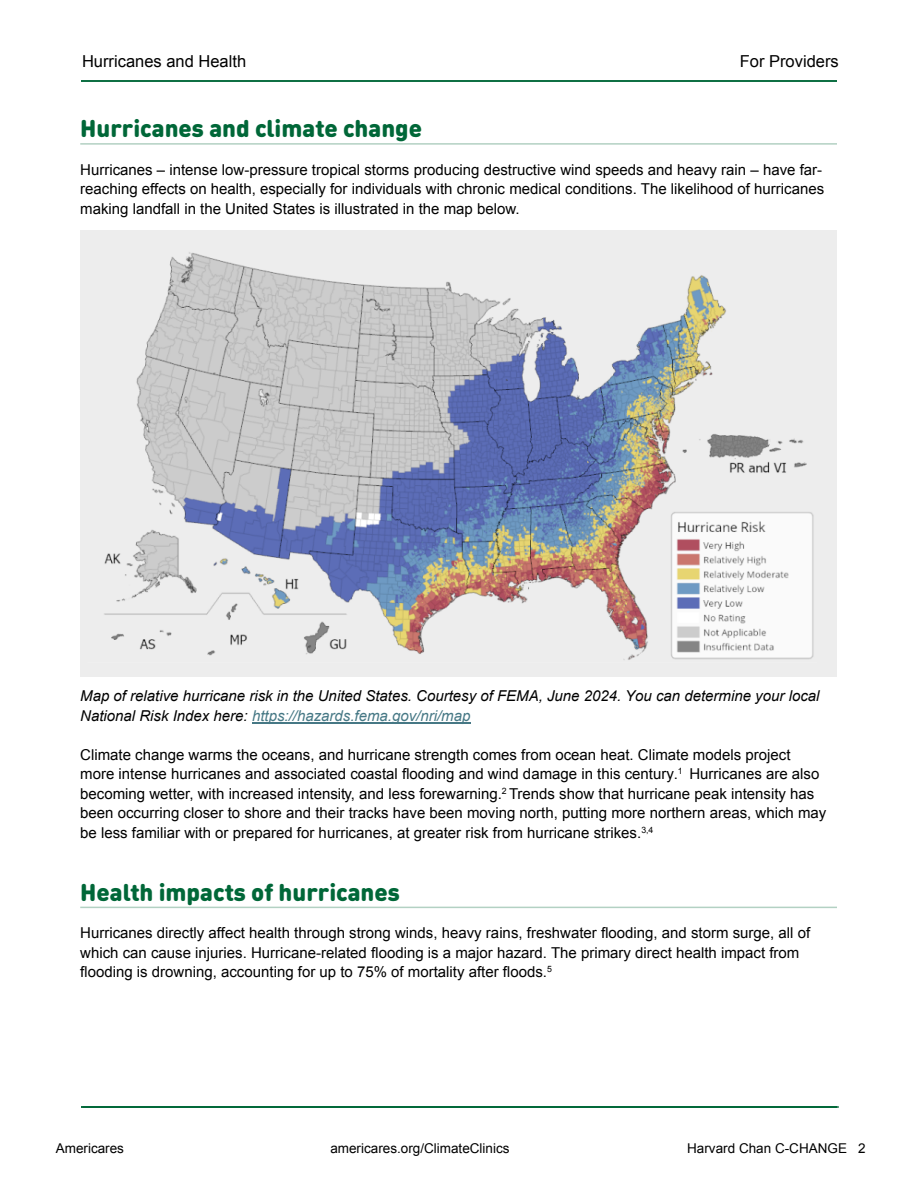
<style>
.page{position:relative;width:918px;height:1188px;background:#fff}
.page>*{position:absolute;margin:0;border:0;box-sizing:border-box;transform-origin:0 0}
.t1{font:900 24px "DIN Round OT";color:#006738}
.t2{font:16.5px "Arial";color:#000}
.t3{font:15px/19.5px "Arial";color:#000}
.t4{font:italic 15px/19.5px "Arial";color:#000}
.t5{font:13.5px "Arial";color:#000}
.s1{color:#467885}
</style>
<div class="page">
<hr style="left:83px;top:1106px;width:756px;height:2px;background:#006738">
<hr style="left:80px;top:143px;width:757px;height:2px;background:#b3d1c3">
<hr style="left:80px;top:907px;width:757px;height:1px;background:#b3d1c3">
<hr style="left:252px;top:723px;width:218px;height:1px;background:#467885">
<hr style="left:81px;top:80px;width:756px;height:2px;background:#006738">
<hr style="left:81px;top:1106px;width:756px;height:2px;background:#006738">
<img style="left:80px;top:230px;width:757px;height:447px">
<p class="t2" style="left:82px;top:50px;width:166px">Hurricanes and Health</p>
<p class="t2" style="left:740px;top:50px;width:101px">For Providers</p>
<h1 class="t1" style="left:80px;top:112px;width:343px">Hurricanes and climate change</h1>
<p class="t3" style="left:80px;top:160px;width:745px">Hurricanes – intense low-pressure tropical storms producing destructive wind speeds and heavy rain – have far&shy;reaching effects on health, especially for individuals with chronic medical conditions. The likelihood of hurricanes making landfall in the United States is illustrated in the map below.</p>
<p class="t4" style="left:80px;top:686px;width:741px">Map of relative hurricane risk in the United States. Courtesy of FEMA, June 2024. You can determine your local<br>National Risk Index here: <span class="s1">https://hazards.fema.gov/nri/map</span></p>
<p class="t3" style="left:80px;top:745px;width:748px">Climate change warms the oceans, and hurricane strength comes from ocean heat. Climate models project more intense hurricanes and associated coastal flooding and wind damage in this century.<sup>1</sup> Hurricanes are also becoming wetter, with increased intensity, and less forewarning.<sup>2</sup> Trends show that hurricane peak intensity has been occurring closer to shore and their tracks have been moving north, putting more northern areas, which may be less familiar with or prepared for hurricanes, at greater risk from hurricane strikes.<sup>3,4</sup></p>
<h1 class="t1" style="left:80px;top:876px;width:321px">Health impacts of hurricanes</h1>
<p class="t3" style="left:80px;top:923px;width:732px">Hurricanes directly affect health through strong winds, heavy rains, freshwater flooding, and storm surge, all of which can cause injuries. Hurricane-related flooding is a major hazard. The primary direct health impact from flooding is drowning, accounting for up to 75% of mortality after floods.<sup>5</sup></p>
<p class="t5" style="left:56px;top:1139px;width:70px">Americares</p>
<p class="t5" style="left:330px;top:1139px;width:181px">americares.org/ClimateClinics</p>
<p class="t5" style="left:687px;top:1139px;width:180px">Harvard Chan C-CHANGE 2</p>
</div>
